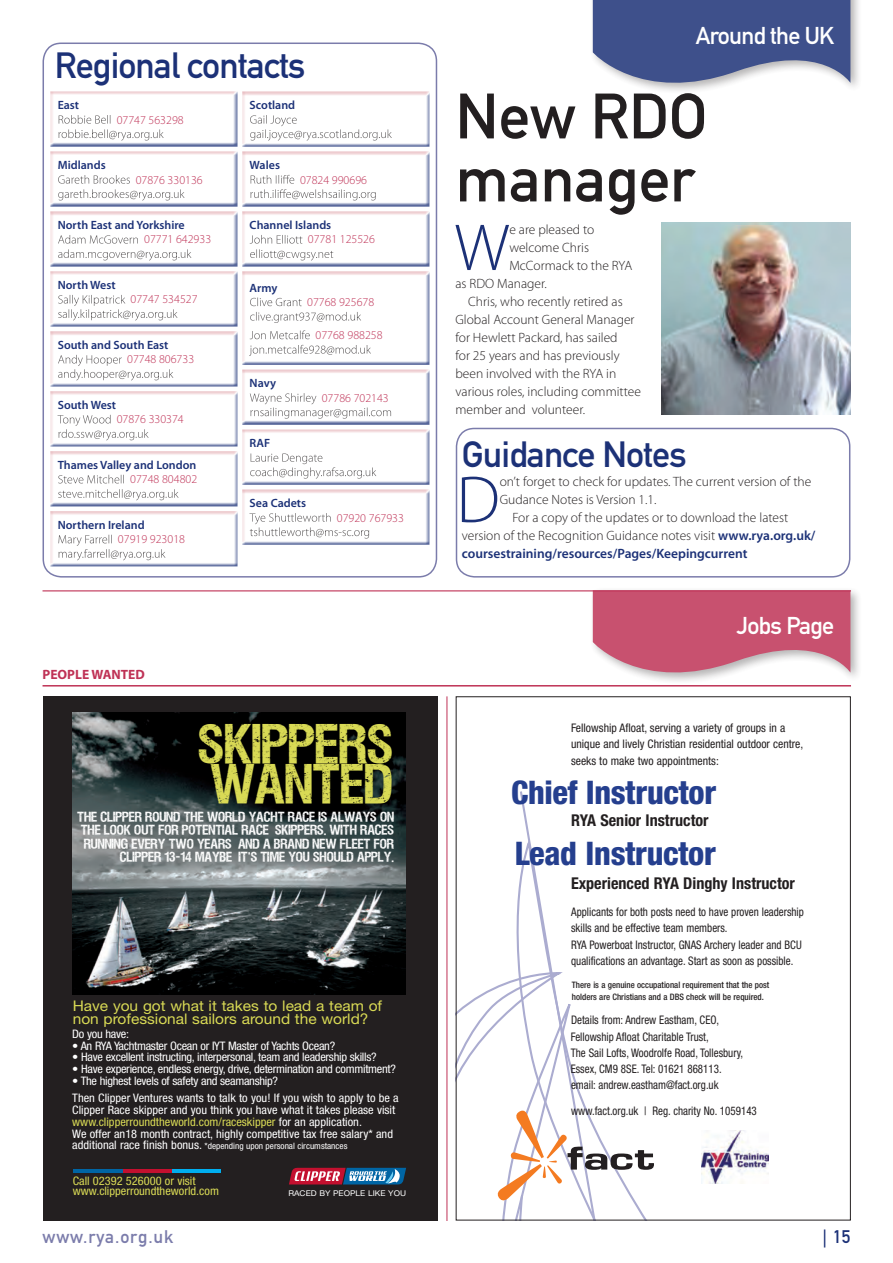
<style>
.page{position:relative;width:893px;height:1263px;background:#fff}
.page>*{position:absolute;margin:0;border:0;box-sizing:border-box;transform-origin:0 0}
.t1{font:300 66.9px "Myriad Pro";color:#1c3177}
.t2{font:63px/63px "DIN Mittelschrift Std";color:#231f20}
.t3{font:43.95px/41px "VIPERNORA";color:#d9da55;scale:1.06 1}
.t4{font:36px "DIN Mittelschrift Std";letter-spacing:-.025em;color:#1c3177}
.t5{font:800 condensed 32.55px/61.2px "Helvetica Neue";letter-spacing:-.01em;color:#253f8e}
.t6{font:24px "DIN Mittelschrift Std";letter-spacing:-.03em;color:#fff}
.t7{font:18px "DIN Mittelschrift Std";letter-spacing:.05em;color:#7b7cab}
.t8{font:18px "DIN Mittelschrift Std";color:#1c3177}
.t9{font:700 condensed 16.2px "Helvetica Neue";color:#231f20}
.t10{font:14.7px/12.6px "Helvetica Neue";color:#d9da55;scale:1.06 1}
.t11{font:300 13.5px "Myriad Pro";color:#231f20}
.t12{font:600 13.5px "Myriad Pro";color:#1c3177}
.t13{font:700 13.5px "Myriad Pro";color:#bf3256}
.t14{font:300 12px "Myriad Pro";color:#bf3256}
.t15{font:600 12px "Myriad Pro";color:#1c3177}
.t16{font:condensed 11.85px/16.2px "Helvetica Neue";color:#231f20;scale:.93 1}
.t17{font:condensed 11.85px/16.2px "Helvetica Neue";color:#231f20}
.t18{font:condensed 11.7px/11.7px "Helvetica Neue";color:#fff;scale:1.06 1}
.t19{font:condensed 11.7px "Helvetica Neue";letter-spacing:-.025em;color:#fff;scale:1.06 1}
.t20{font:condensed 11.7px/10.2px "Helvetica Neue";color:#d9da55;scale:1.06 1}
.t21{font:10.95px/13.2px "VIPERNORA";color:#fff;text-align:right;scale:1.06 1}
.t22{font:500 condensed 8.85px/11.9px "Helvetica Neue";color:#231f20}
.t23{font:condensed 8.85px "Helvetica Neue";color:#fff;scale:1.06 1}
.t24{font:7.95px "Helvetica Neue";letter-spacing:.005em;color:#fff;scale:1.06 1}
.s1{font-family:"DIN";font-weight:700}
.s2{color:#d9da55}
.s3{font-size:11.7px}
.s4{font-weight:600;color:#1c3177}
.s5{font-family:"DIN Neuzeit Grotesk Std";font-weight:300}
</style>
<div class="page">
<div style="left:589px;top:0;width:274px;height:95px;background:#231f20;opacity:.4"></div>
<svg style="left:593px;top:0;width:257px;height:95px"></svg>
<hr style="left:43px;top:590px;width:808px;height:1px;background:#bf3256">
<div style="left:43px;top:43px;width:394px;height:535px;border:2px solid #7b7cab;border-radius:18px"></div>
<div style="left:49px;top:510px;width:191px;height:58px;background:#b5bcd3"></div>
<div style="left:241px;top:90px;width:191px;height:58px;background:#1c3177;opacity:.75"></div>
<svg style="left:50px;top:91px;width:379px;height:475px"></svg>
<div style="left:242px;top:485px;width:189px;height:59px;background:#fff"></div>
<div style="left:242px;top:489px;width:189px;height:57px;background:#1c3177;opacity:.75"></div>
<img style="left:662px;top:222px;width:188px;height:192px">
<hr style="left:447px;top:696px;width:1px;height:525px;background:#bf3256">
<svg style="left:43px;top:696px;width:395px;height:524px;background:#2d2d2f"></svg>
<img style="left:701px;top:1130px;width:68px;height:53px">
<svg style="left:456px;top:789px;width:198px;height:432px"></svg>
<hr style="left:43px;top:685px;width:808px;height:1px;background:#bf3256">
<div style="left:589px;top:586px;width:274px;height:99px;background:#231f20;opacity:.4"></div>
<svg style="left:593px;top:590px;width:257px;height:97px"></svg>
<div style="left:456px;top:428px;width:394px;height:150px;border:2px solid #7b7cab;border-radius:18px"></div>
<h3 class="t4" style="left:55px;top:45px;width:252px">Regional contacts</h3>
<p class="t15" style="left:58px;top:97px;width:23px">East</p>
<p class="t14" style="left:117px;top:112px;width:69px">07747 563298</p>
<p class="t15" style="left:58px;top:157px;width:50px">Midlands</p>
<p class="t14" style="left:136px;top:172px;width:69px">07876 330136</p>
<p class="t15" style="left:58px;top:217px;width:129px">North East and Yorkshire</p>
<p class="t14" style="left:144px;top:232px;width:69px">07771 642933</p>
<p class="t15" style="left:58px;top:277px;width:59px">North West</p>
<p class="t14" style="left:131px;top:292px;width:69px">07747 534527</p>
<p class="t15" style="left:58px;top:337px;width:112px">South and South East</p>
<p class="t14" style="left:127px;top:352px;width:69px">07748 806733</p>
<p class="t15" style="left:58px;top:397px;width:60px">South West</p>
<p class="t14" style="left:117px;top:412px;width:69px">07876 330374</p>
<p class="t15" style="left:58px;top:457px;width:140px">Thames Valley and London</p>
<p class="t14" style="left:130px;top:472px;width:69px">07748 804802</p>
<p class="t15" style="left:58px;top:517px;width:88px">Northern Ireland</p>
<p class="t14" style="left:118px;top:532px;width:69px">07919 923018</p>
<p class="t15" style="left:250px;top:97px;width:47px">Scotland</p>
<p class="t15" style="left:250px;top:157px;width:32px">Wales</p>
<p class="t14" style="left:300px;top:172px;width:69px">07824 990696</p>
<p class="t15" style="left:250px;top:217px;width:83px">Channel Islands</p>
<p class="t14" style="left:308px;top:232px;width:69px">07781 125526</p>
<p class="t15" style="left:250px;top:280px;width:29px">Army</p>
<p class="t14" style="left:307px;top:295px;width:69px">07768 925678</p>
<p class="t14" style="left:316px;top:328px;width:69px">07768 988258</p>
<p class="t15" style="left:250px;top:376px;width:28px">Navy</p>
<p class="t14" style="left:322px;top:390px;width:69px">07786 702143</p>
<p class="t15" style="left:250px;top:436px;width:22px">RAF</p>
<p class="t15" style="left:250px;top:495px;width:58px">Sea Cadets</p>
<p class="t14" style="left:337px;top:510px;width:69px">07920 767933</p>
<p class="t13" style="left:43px;top:665px;width:88px">PEOPLE WANTED</p>
<h3 class="t3" style="left:198px;top:727px;width:185px">SKIPPERS<br>WANTED</h3>
<p class="t21" style="left:77px;top:811px;width:300px">THE CLIPPER ROUND THE WORLD YACHT RACE IS ALWAYS ON THE LOOK OUT FOR POTENTIAL RACE SKIPPERS. WITH RACES RUNNING EVERY TWO YEARS AND A BRAND NEW FLEET FOR CLIPPER 13<span class="s1">-</span>14 MAYBE IT<span class="s1">'</span>S TIME YOU SHOULD APPLY.</p>
<p class="t10" style="left:73px;top:1000px;width:293px">Have you got what it takes to lead a team of non professional sailors around the world?</p>
<p class="t19" style="left:72px;top:1027px;width:55px">Do you have:</p>
<p class="t19" style="left:72px;top:1039px;width:250px">• An RYA Yachtmaster Ocean or IYT Master of Yachts Ocean?</p>
<p class="t19" style="left:72px;top:1050px;width:289px">• Have excellent instructing, interpersonal, team and leadership skills?</p>
<p class="t19" style="left:72px;top:1062px;width:307px">• Have experience, endless energy, drive, determination and commitment?</p>
<p class="t18" style="left:72px;top:1072px;width:310px;line-height:17.5px">• The highest levels of safety and seamanship?<br>Then Clipper Ventures wants to talk to you! If you wish to apply to be a</p>
<p class="t18" style="left:72px;top:1104px;width:306px">Clipper Race skipper and you think you have what it takes please visit <span class="s2">www.clipperroundtheworld.com/raceskipper</span> for an application.<br>We offer an18 month contract, highly competitive tax free salary* and</p>
<p class="t23" style="left:72px;top:1141px;width:261px"><span class="s3">additional race finish bonus.</span> *depending upon personal circumstances</p>
<p class="t20" style="left:73px;top:1175px;width:139px">Call 02392 526000 or visit www.clipperroundtheworld.com</p>
<p class="t24" style="left:288px;top:1189px;width:113px">RACED BY PEOPLE LIKE YOU</p>
<h3 class="t6" style="left:696px;top:21px;width:140px">Around the UK</h3>
<h2 class="t2" style="left:455px;top:85px;width:253px">New RDO manager</h2>
<h1 class="t1" style="left:454px;top:207px;width:56px">W</h1>
<p class="t11" style="left:509px;top:221px;width:87px">e are pleased to</p>
<p class="t11" style="left:509px;top:239px;width:81px">welcome Chris</p>
<p class="t11" style="left:509px;top:257px;width:124px">McCormack to the RYA</p>
<p class="t11" style="left:455px;top:275px;width:93px">as RDO Manager.</p>
<p class="t11" style="left:468px;top:293px;width:156px">Chris, who recently retired as</p>
<p class="t11" style="left:455px;top:311px;width:181px">Global Account General Manager</p>
<p class="t11" style="left:455px;top:329px;width:164px">for Hewlett Packard, has sailed</p>
<p class="t11" style="left:455px;top:347px;width:166px">for 25 years and has previously</p>
<p class="t11" style="left:455px;top:365px;width:162px">been involved with the RYA in</p>
<p class="t11" style="left:455px;top:383px;width:187px">various roles, including committee</p>
<p class="t11" style="left:455px;top:401px;width:131px">member and volunteer.</p>
<h3 class="t4" style="left:462px;top:433px;width:226px">Guidance Notes</h3>
<h1 class="t1" style="left:456px;top:459px;width:45px">D</h1>
<p class="t11" style="left:500px;top:473px;width:313px">on’t forget to check for updates. The current version of the</p>
<p class="t11" style="left:500px;top:491px;width:158px">Gudance Notes is Version 1.1.</p>
<p class="t11" style="left:512px;top:509px;width:277px">For a copy of the updates or to download the latest</p>
<p class="t11" style="left:462px;top:527px;width:355px">version of the Recognition Guidance notes visit <span class="s4">www.rya.org.uk/</span></p>
<p class="t12" style="left:462px;top:545px;width:287px">coursestraining/resources/Pages/Keepingcurrent</p>
<h3 class="t6" style="left:737px;top:611px;width:99px">Jobs Page</h3>
<p class="t17" style="left:571px;top:720px;width:234px">Fellowship Afloat, serving a variety of groups in a unique and lively Christian residential outdoor centre, seeks to make two appointments:</p>
<h3 class="t5" style="left:511px;top:761px;width:207px">Chief Instructor<br>Lead Instructor</h3>
<p class="t9" style="left:571px;top:810px;width:139px">RYA Senior Instructor</p>
<p class="t9" style="left:571px;top:873px;width:225px">Experienced RYA Dinghy Instructor</p>
<p class="t16" style="left:571px;top:904px;width:252px">Applicants for both posts need to have proven leadership skills and be effective team members.<br>RYA Powerboat Instructor, GNAS Archery leader and BCU qualifications an advantage. Start as soon as possible.</p>
<p class="t22" style="left:572px;top:979px;width:199px">There is a genuine occupational requirement that the post holders are Christians and a DBS check will be required.</p>
<p class="t16" style="left:571px;top:1012px;width:187px">Details from: Andrew Eastham, CEO, Fellowship Afloat Charitable Trust,<br>The Sail Lofts, Woodrolfe Road, Tollesbury, Essex, CM9 8SE. Tel: 01621 868113. email: andrew.eastham@fact.org.uk</p>
<p class="t16" style="left:571px;top:1102px;width:201px">www.fact.org.uk | Reg. charity No. 1059143</p>
<h3 class="t7" style="left:43px;top:1226px;width:133px">www.rya.org.uk</h3>
<h3 class="t8" style="left:823px;top:1226px;width:29px"><span class="s5">|</span> 15</h3>
</div>
